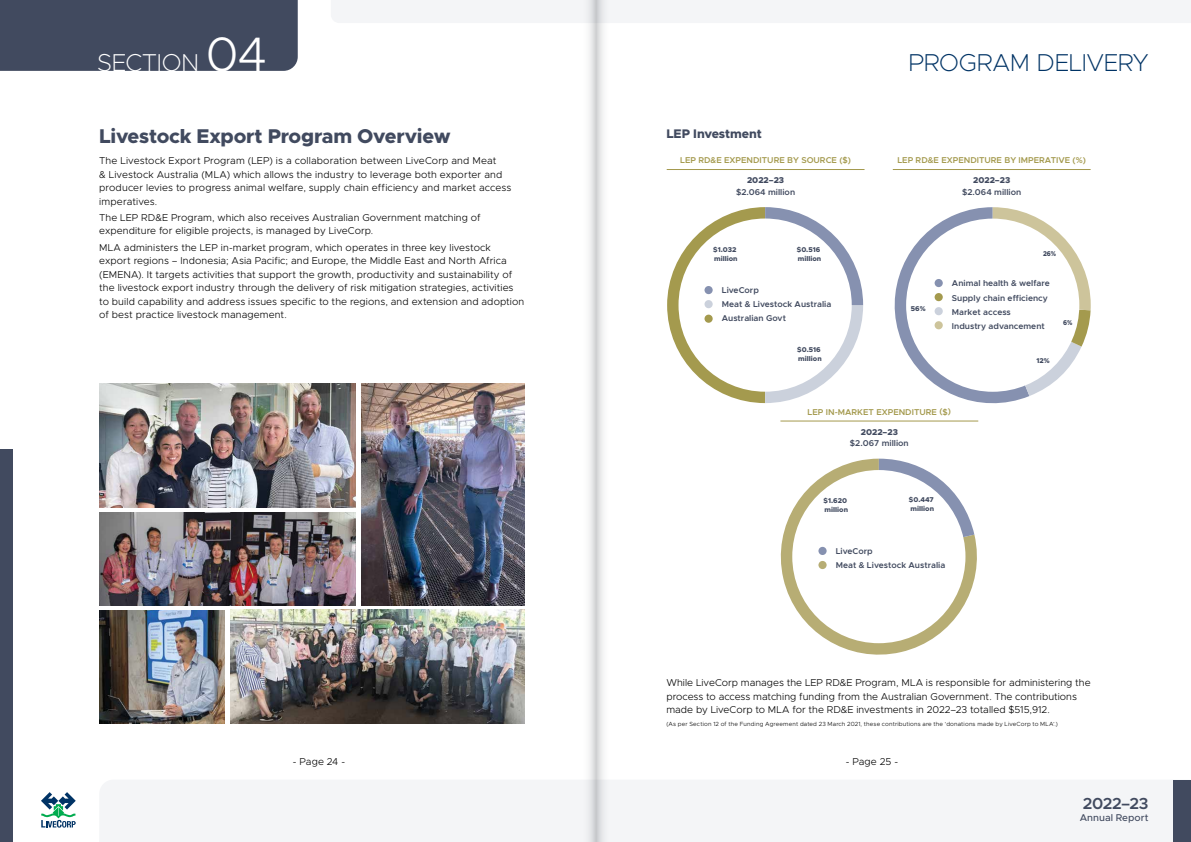
<style>
.page{position:relative;width:1191px;height:842px;background:#fff}
.page>*{position:absolute;margin:0;border:0;box-sizing:border-box;transform-origin:0 0}
.t1{font:200 24.5px "Metropolis";letter-spacing:-.02em;color:#003365}
.t2{font:200 24.5px "Metropolis";letter-spacing:-.015em;color:#fff}
.t3{font:800 20px "Metropolis";letter-spacing:-.015em;color:#414a5f}
.t4{font:600 16.1px "Metropolis";letter-spacing:-.03em;color:#414a5f}
.t5{font:800 12.5px "Metropolis";letter-spacing:-.01em;color:#414a5f}
.t6{font:300 10px/13.5px "Metropolis";letter-spacing:.005em;color:#000}
.t7{font:500 9.9px "Metropolis";color:#414a5f}
.t8{font:600 8.5px/14.2px "Metropolis";color:#414a5f}
.t9{font:600 8.5px "Metropolis";color:#a49a4e}
.t10{font:800 8.5px "Metropolis";color:#414a5f}
.t11{font:800 7px/9px "Metropolis";color:#414a5f}
.t12{font:800 7px "Metropolis";color:#414a5f;scale:.89 1}
.t13{font:300 6px "Metropolis";letter-spacing:.025em;color:#000}
.s1{font-weight:300;font-size:48.5px}
</style>
<div class="page">
<div style="left:100px;top:780px;width:1072px;height:62px;background:#f4f5f7"></div>
<div style="left:1172px;top:780px;width:19px;height:62px;background:#414a5f"></div>
<div style="left:331px;top:0;width:860px;height:23px;background:#f4f5f7"></div>
<svg style="left:41px;top:792px;width:35px;height:36px"></svg>
<svg style="left:667px;top:207px;width:196px;height:196px"></svg>
<div style="left:678px;top:218px;width:173px;height:174px;background:#fff;border-radius:50%"></div>
<svg style="left:894px;top:207px;width:196px;height:197px"></svg>
<div style="left:906px;top:219px;width:173px;height:173px;background:#fff;border-radius:50%"></div>
<hr style="left:666px;top:169px;width:198px;height:1px;background:#a49a4e">
<hr style="left:892px;top:169px;width:198px;height:1px;background:#a49a4e">
<div style="left:704px;top:286px;width:8px;height:8px;background:#8691b0;border-radius:50%"></div>
<div style="left:704px;top:300px;width:8px;height:8px;background:#cbd1dc;border-radius:50%"></div>
<div style="left:704px;top:315px;width:8px;height:8px;background:#a49a4e;border-radius:50%"></div>
<div style="left:934px;top:279px;width:8px;height:8px;background:#8691b0;border-radius:50%"></div>
<div style="left:934px;top:293px;width:8px;height:8px;background:#a49a4e;border-radius:50%"></div>
<div style="left:934px;top:307px;width:8px;height:8px;background:#cbd1dc;border-radius:50%"></div>
<div style="left:934px;top:321px;width:8px;height:8px;background:#cdc49b;border-radius:50%"></div>
<svg style="left:780px;top:459px;width:197px;height:196px"></svg>
<svg style="left:879px;top:459px;width:95px;height:98px"></svg>
<div style="left:792px;top:470px;width:173px;height:173px;background:#fff;border-radius:50%"></div>
<hr style="left:780px;top:421px;width:198px;height:1px;background:#a49a4e">
<div style="left:818px;top:547px;width:8px;height:8px;background:#8691b0;border-radius:50%"></div>
<div style="left:818px;top:561px;width:8px;height:8px;background:#b7ad74;border-radius:50%"></div>
<img style="left:99px;top:384px;width:256px;height:123px">
<img style="left:99px;top:512px;width:256px;height:93px">
<img style="left:361px;top:384px;width:163px;height:221px">
<img style="left:99px;top:610px;width:125px;height:113px">
<img style="left:230px;top:610px;width:294px;height:113px">
<div style="left:0;top:449px;width:13px;height:393px;background:#414a5f"></div>
<div style="left:0;top:0;width:298px;height:71px;background:#414a5f"></div>
<svg style="left:581px;top:0;width:28px;height:842px"></svg>
<h1 class="t2" style="left:97px;top:47px;width:172px">SECTION <span class="s1">04</span></h1>
<h2 class="t3" style="left:99px;top:124px;width:353px">Livestock Export Program Overview</h2>
<p class="t6" style="left:99px;top:154px;width:413px">The Livestock Export Program (LEP) is a collaboration between LiveCorp and Meat<br>&amp; Livestock Australia (MLA) which allows the industry to leverage both exporter and producer levies to progress animal welfare, supply chain efficiency and market access imperatives.</p>
<p class="t6" style="left:99px;top:211px;width:383px">The LEP RD&amp;E Program, which also receives Australian Government matching of expenditure for eligible projects, is managed by LiveCorp.</p>
<p class="t6" style="left:99px;top:240px;width:426px">MLA administers the LEP in-market program, which operates in three key livestock export regions – Indonesia; Asia Pacific; and Europe, the Middle East and North Africa (EMENA). It targets activities that support the growth, productivity and sustainability of the livestock export industry through the delivery of risk mitigation strategies, activities to build capability and address issues specific to the regions, and extension and adoption of best practice livestock management.</p>
<p class="t5" style="left:666px;top:125px;width:97px">LEP Investment</p>
<p class="t9" style="left:680px;top:155px;width:172px">LEP RD&amp;E EXPENDITURE BY SOURCE ($)</p>
<p class="t10" style="left:747px;top:175px;width:39px">2022–23</p>
<p class="t8" style="left:736px;top:185px;width:61px">$2.064 million</p>
<p class="t11" style="left:713px;top:245px;width:26px">$1.032 million</p>
<p class="t11" style="left:797px;top:245px;width:26px">$0.516 million</p>
<h1 class="t1" style="left:908px;top:47px;width:241px">PROGRAM DELIVERY</h1>
<p class="t9" style="left:897px;top:155px;width:190px">LEP RD&amp;E EXPENDITURE BY IMPERATIVE (%)</p>
<p class="t10" style="left:973px;top:175px;width:39px">2022–23</p>
<p class="t8" style="left:962px;top:185px;width:61px">$2.064 million</p>
<p class="t12" style="left:1043px;top:249px;width:16px">26%</p>
<p class="t8" style="left:722px;top:283px;width:111px">LiveCorp<br>Meat &amp; Livestock Australia<br>Australian Govt</p>
<p class="t8" style="left:952px;top:276px;width:100px">Animal health &amp; welfare<br>Supply chain efficiency<br>Market access<br>Industry advancement</p>
<p class="t11" style="left:1036px;top:356px;width:15px">12%</p>
<p class="t11" style="left:910px;top:304px;width:16px">56%</p>
<p class="t11" style="left:797px;top:345px;width:26px">$0.516 million</p>
<p class="t12" style="left:1063px;top:318px;width:12px">6%</p>
<p class="t9" style="left:807px;top:406px;width:145px">LEP IN-MARKET EXPENDITURE ($)</p>
<p class="t10" style="left:860px;top:427px;width:39px">2022–23</p>
<p class="t8" style="left:850px;top:436px;width:60px">$2.067 million</p>
<p class="t11" style="left:823px;top:496px;width:26px">$1.620 million</p>
<p class="t11" style="left:909px;top:495px;width:27px">$0.447 million</p>
<p class="t8" style="left:835px;top:544px;width:111px">LiveCorp<br>Meat &amp; Livestock Australia</p>
<p class="t6" style="left:666px;top:676px;width:426px">While LiveCorp manages the LEP RD&amp;E Program, MLA is responsible for administering the process to access matching funding from the Australian Government. The contributions made by LiveCorp to MLA for the RD&amp;E investments in 2022–23 totalled $515,912.</p>
<p class="t13" style="left:666px;top:720px;width:393px">(As per Section 12 of the Funding Agreement dated 23 March 2021, these contributions are the ‘donations made by LiveCorp to MLA’.)</p>
<p class="t6" style="left:293px;top:755px;width:54px">- Page 24 -</p>
<p class="t6" style="left:846px;top:755px;width:54px">- Page 25 -</p>
<h3 class="t4" style="left:1083px;top:793px;width:67px">2022–23</h3>
<p class="t7" style="left:1079px;top:811px;width:70px">Annual Report</p>
</div>
